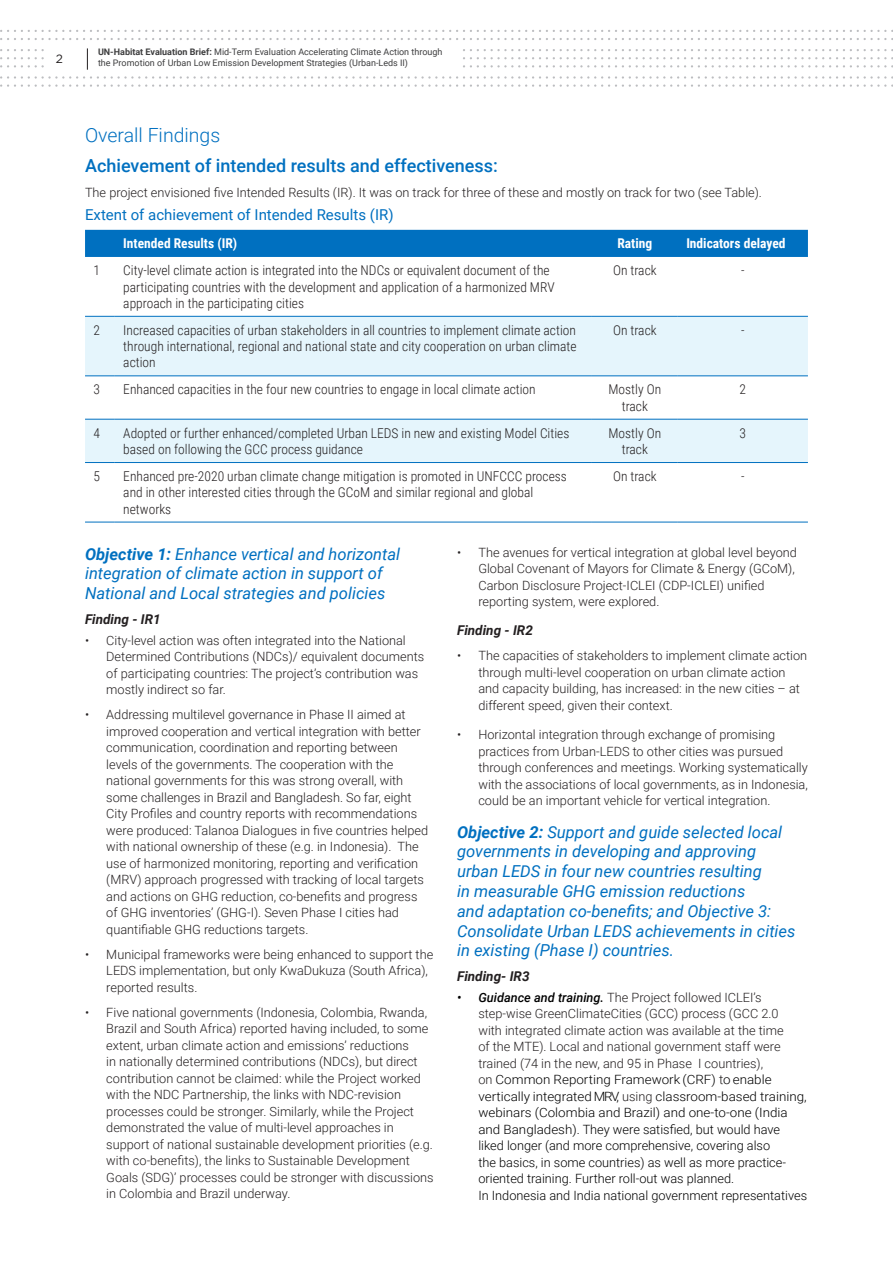
<style>
.page{position:relative;width:893px;height:1263px;background:#fff}
.page>*{position:absolute;margin:0;border:0;box-sizing:border-box;transform-origin:0 0}
.Head_01{font:300 19.5px "Roboto";color:#0070c0}
.Head_02{font:500 18px "Roboto";color:#0070c0}
.Head_04{font:italic 16.5px/19.8px "Roboto";color:#0070c0}
.Head_03{font:15px "Roboto";color:#0070c0}
.t1{font:300 13.5px/16.2px "Roboto Condensed";color:#231f20}
.t2{font:700 13.5px "Roboto Condensed";color:#fff}
.Head_04-2{font:italic 700 13.5px "Roboto";color:#231f20}
.Body_text_01{font:300 12.75px/16.5px "Roboto";color:#231f20}
.t3{font:300 12.75px/16.5px "Roboto";color:#000;scale:1.05 1}
.t4{font:12px "Gotham";color:#231f20}
.t5{font:9px/10.8px "Roboto";color:#3e3e3f}
.s1{font-weight:700}
.s2{font-weight:500;font-style:italic}
.s3{color:#231f20}
</style>
<div class="page">
<svg style="left:0;top:30px;width:893px;height:2px"></svg>
<svg style="left:0;top:38px;width:893px;height:2px"></svg>
<svg style="left:0;top:76px;width:893px;height:11px"></svg>
<svg style="left:0;top:48px;width:893px;height:22px"></svg>
<div style="left:85px;top:230px;width:723px;height:27px;background:#0070c0"></div>
<svg style="left:85px;top:317px;width:723px;height:145px;fill:#e5f5fc"></svg>
<hr style="left:85px;top:316px;width:30px;height:1px;background:#0070c0">
<hr style="left:115px;top:316px;width:477px;height:1px;background:#0070c0">
<hr style="left:592px;top:316px;width:86px;height:1px;background:#0070c0">
<hr style="left:678px;top:316px;width:130px;height:1px;background:#0070c0">
<hr style="left:85px;top:376px;width:30px;height:1px;background:#0070c0">
<hr style="left:115px;top:376px;width:477px;height:1px;background:#0070c0">
<hr style="left:592px;top:376px;width:86px;height:1px;background:#0070c0">
<hr style="left:678px;top:376px;width:130px;height:1px;background:#0070c0">
<hr style="left:85px;top:522px;width:30px;height:1px;background:#0070c0">
<hr style="left:115px;top:522px;width:477px;height:1px;background:#0070c0">
<hr style="left:592px;top:522px;width:86px;height:1px;background:#0070c0">
<hr style="left:678px;top:522px;width:130px;height:1px;background:#0070c0">
<hr style="left:85px;top:419px;width:30px;height:1px;background:#0070c0">
<hr style="left:115px;top:419px;width:477px;height:1px;background:#0070c0">
<hr style="left:592px;top:419px;width:86px;height:1px;background:#0070c0">
<hr style="left:678px;top:419px;width:130px;height:1px;background:#0070c0">
<hr style="left:85px;top:462px;width:30px;height:1px;background:#0070c0">
<hr style="left:115px;top:462px;width:477px;height:1px;background:#0070c0">
<hr style="left:592px;top:462px;width:86px;height:1px;background:#0070c0">
<hr style="left:678px;top:462px;width:130px;height:1px;background:#0070c0">
<p class="t4" style="left:56px;top:51px;width:9px">2</p>
<p class="t5" style="left:98px;top:46px;width:346px"><span class="s1">UN-Habitat Evaluation Brief:</span> Mid-Term Evaluation Accelerating Climate Action through the Promotion of Urban Low Emission Development Strategies (Urban-Leds II)</p>
<p class="Head_01" style="left:85px;top:122px;width:137px">Overall Findings</p>
<p class="Head_02" style="left:85px;top:153px;width:414px">Achievement of intended results and effectiveness:</p>
<p class="Body_text_01" style="left:85px;top:184px;width:678px">The project envisioned five Intended Results (IR). It was on track for three of these and mostly on track for two (see Table).</p>
<p class="Head_03" style="left:85px;top:204px;width:310px">Extent of achievement of Intended Results (IR)</p>
<p class="t2" style="left:123px;top:234px;width:115px">Intended Results (IR)</p>
<p class="t2" style="left:617px;top:234px;width:36px">Rating</p>
<p class="t2" style="left:686px;top:234px;width:101px">Indicators delayed</p>
<p class="t1" style="left:94px;top:262px;width:8px">1</p>
<p class="t1" style="left:123px;top:262px;width:433px">City-level climate action is integrated into the NDCs or equivalent document of the participating countries with the development and application of a harmonized MRV approach in the participating cities</p>
<p class="t1" style="left:613px;top:262px;width:45px">On track</p>
<p class="t1" style="left:741px;top:262px;width:5px">-</p>
<p class="t1" style="left:94px;top:322px;width:8px">2</p>
<p class="t1" style="left:123px;top:322px;width:455px;text-align:justify">Increased capacities of urban stakeholders in all countries to implement climate action through international, regional and national state and city cooperation on urban climate action</p>
<p class="t1" style="left:613px;top:322px;width:45px">On track</p>
<p class="t1" style="left:741px;top:322px;width:5px">-</p>
<p class="t1" style="left:94px;top:381px;width:8px">3</p>
<p class="t1" style="left:123px;top:381px;width:414px">Enhanced capacities in the four new countries to engage in local climate action</p>
<p class="t1" style="left:608px;top:381px;width:54px;text-align:center">Mostly On track</p>
<p class="t1" style="left:740px;top:381px;width:8px">2</p>
<p class="t1" style="left:94px;top:424px;width:8px">4</p>
<p class="t1" style="left:123px;top:424px;width:448px">Adopted or further enhanced/completed Urban LEDS in new and existing Model Cities based on following the GCC process guidance</p>
<p class="t1" style="left:608px;top:424px;width:54px;text-align:center">Mostly On track</p>
<p class="t1" style="left:740px;top:424px;width:8px">3</p>
<p class="t1" style="left:94px;top:468px;width:8px">5</p>
<p class="t1" style="left:123px;top:468px;width:445px">Enhanced pre-2020 urban climate change mitigation is promoted in UNFCCC process and in other interested cities through the GCoM and similar regional and global networks</p>
<p class="t1" style="left:613px;top:468px;width:45px">On track</p>
<p class="t1" style="left:741px;top:468px;width:5px">-</p>
<p class="Head_04" style="left:85px;top:543px;width:317px"><span class="s1">Objective 1:</span> Enhance vertical and horizontal integration of climate action in support of<br>National and Local strategies and policies</p>
<p class="Head_04-2" style="left:85px;top:610px;width:77px">Finding - IR1</p>
<p class="Body_text_01" style="left:106px;top:631px;width:320px;text-indent:-21px">• City-level action was often integrated into the National Determined Contributions (NDCs)/ equivalent documents of participating countries: The project’s contribution was mostly indirect so far.</p>
<p class="Body_text_01" style="left:106px;top:706px;width:323px;text-indent:-21px">• Addressing multilevel governance in Phase II aimed at improved cooperation and vertical integration with better communication, coordination and reporting between levels of the governments. The cooperation with the national governments for this was strong overall, with some challenges in Brazil and Bangladesh. So far, eight City Profiles and country reports with recommendations were produced: Talanoa Dialogues in five countries helped with national ownership of these (e.g. in Indonesia). The use of harmonized monitoring, reporting and verification (MRV) approach progressed with tracking of local targets and actions on GHG reduction, co-benefits and progress of GHG inventories’ (GHG-I). Seven Phase I cities had quantifiable GHG reductions targets.</p>
<p class="Body_text_01" style="left:106px;top:945px;width:328px;text-indent:-21px">• Municipal frameworks were being enhanced to support the<br>LEDS implementation, but only KwaDukuza (South Africa), reported results.</p>
<p class="Body_text_01" style="left:106px;top:1003px;width:329px;text-indent:-21px">• Five national governments (Indonesia, Colombia, Rwanda, Brazil and South Africa) reported having included, to some extent, urban climate action and emissions’ reductions<br>in nationally determined contributions (NDCs), but direct contribution cannot be claimed: while the Project worked with the NDC Partnership, the links with NDC-revision processes could be stronger. Similarly, while the Project demonstrated the value of multi-level approaches in support of national sustainable development priorities (e.g. with co-benefits), the links to Sustainable Development Goals (SDG)’ processes could be stronger with discussions in Colombia and Brazil underway.</p>
<p class="Body_text_01" style="left:478px;top:543px;width:320px;text-indent:-21px">• The avenues for vertical integration at global level beyond Global Covenant of Mayors for Climate &amp; Energy (GCoM), Carbon Disclosure Project-ICLEI (CDP-ICLEI) unified reporting system, were explored.</p>
<p class="Head_04-2" style="left:457px;top:621px;width:77px">Finding - IR2</p>
<p class="Body_text_01" style="left:478px;top:647px;width:330px;text-indent:-21px">• The capacities of stakeholders to implement climate action through multi-level cooperation on urban climate action and capacity building, has increased: in the new cities – at different speed, given their context.</p>
<p class="Body_text_01" style="left:478px;top:726px;width:331px;text-indent:-21px">• Horizontal integration through exchange of promising practices from Urban-LEDS to other cities was pursued through conferences and meetings. Working systematically with the associations of local governments, as in Indonesia, could be an important vehicle for vertical integration.</p>
<p class="Head_04" style="left:457px;top:821px;width:340px"><span class="s1">Objective 2:</span> Support and guide selected local governments in developing and approving urban LEDS in four new countries resulting<br>in measurable GHG emission reductions<br>and adaptation co-benefits; and Objective 3:<br>Consolidate Urban LEDS achievements in cities in existing (Phase I) countries.</p>
<p class="Head_04-2" style="left:457px;top:967px;width:74px">Finding- IR3</p>
<p class="t3" style="left:478px;top:989px;width:315px;text-indent:-21px"><span class="s2">• Guidance and training.</span> <span class="s3">The Project followed ICLEI’s step-wise GreenClimateCities (GCC) process (GCC 2.0<br>with integrated climate action was available at the time<br>of the MTE). Local and national government staff were trained (74 in the new, and 95 in Phase I countries),<br>on</span> Common Reporting Framework (CRF) <span class="s3">t</span>o enable vertically integrated MRV, <span class="s3">using</span> classroom-based training, webinars (Colombia and Brazil) and one-to-one (India and Bangladesh). They were satisfied, but would have liked longer (and more comprehensive, covering also<br>the basics, in some countries) as well as more practice&shy;oriented training. Further roll-out was planned.<br>In Indonesia and India national government representatives</p>
</div>
